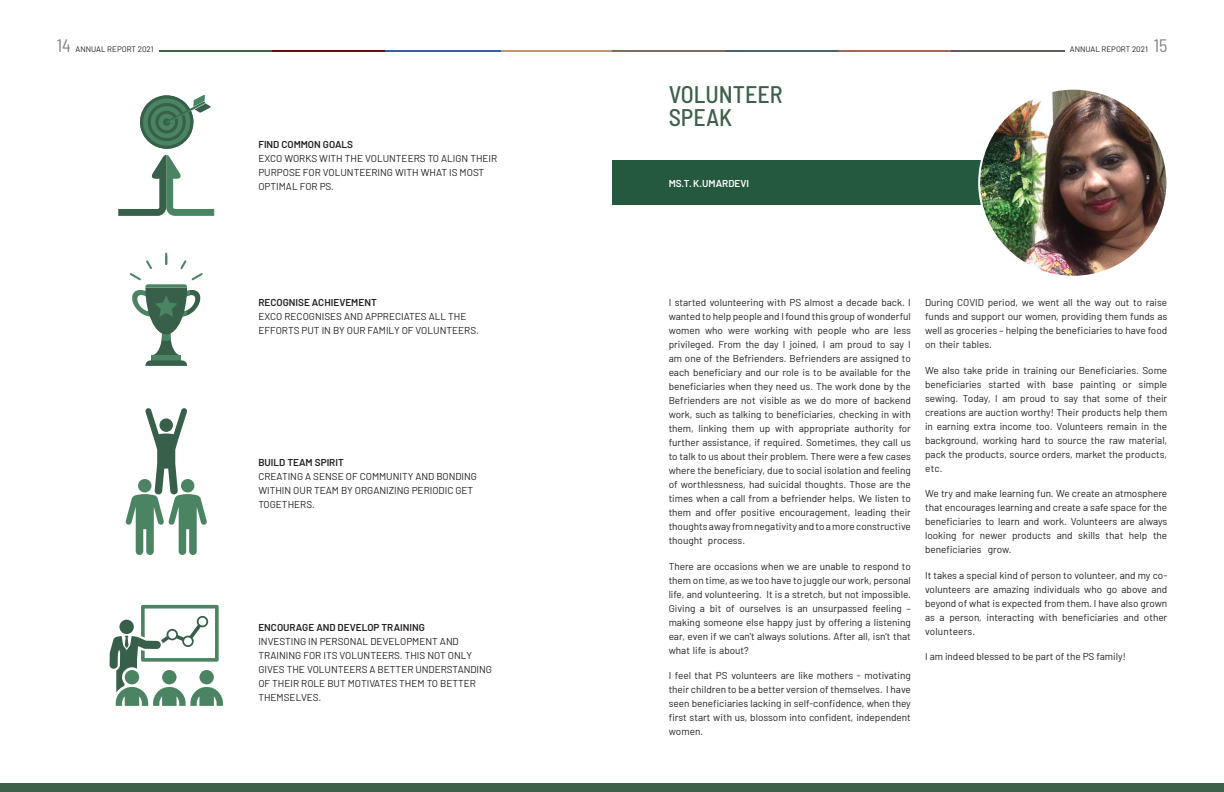
<style>
.page{position:relative;width:1224px;height:792px;background:#fff}
.page>*{position:absolute;margin:0;border:0;box-sizing:border-box;transform-origin:0 0}
.t1{font:500 semi-condensed 24px/23px "Barlow";color:#3d604a}
.t2{font:semi-condensed 18px "Barlow";color:#808285}
.t3{font:10px/14px "Barlow";color:#231f20;text-align:justify}
.t4{font:600 10px "Barlow";color:#231f20}
.t5{font:600 10px "Barlow";color:#fff}
.t6{font:8px "Barlow";color:#231f20}
</style>
<div class="page">
<hr style="left:159px;top:50px;width:113px;height:2px;background:#3d604a">
<hr style="left:272px;top:50px;width:114px;height:2px;background:#6a100e">
<hr style="left:501px;top:50px;width:111px;height:2px;background:#c6956b">
<hr style="left:386px;top:50px;width:115px;height:2px;background:#355f9f">
<hr style="left:612px;top:50px;width:113px;height:2px;background:#816b59">
<hr style="left:725px;top:50px;width:113px;height:2px;background:#4b6274">
<hr style="left:838px;top:50px;width:114px;height:2px;background:#a66759">
<hr style="left:952px;top:50px;width:113px;height:2px;background:#615d59">
<div style="left:612px;top:161px;width:402px;height:44px;background:#25593f"></div>
<svg style="left:125px;top:408px;width:82px;height:147px"></svg>
<svg style="left:118px;top:155px;width:96px;height:61px"></svg>
<svg style="left:140px;top:95px;width:71px;height:54px"></svg>
<svg style="left:130px;top:253px;width:73px;height:113px"></svg>
<svg style="left:110px;top:605px;width:113px;height:101px"></svg>
<img style="left:979px;top:89px;width:188px;height:188px;border-radius:94px">
<div style="left:0;top:783px;width:1224px;height:9px;background:#3d604a"></div>
<h2 class="t2" style="left:57px;top:34px;width:15px">14</h2>
<p class="t6" style="left:76px;top:43px;width:79px">ANNUAL REPORT 2021</p>
<p class="t6" style="left:1070px;top:43px;width:79px">ANNUAL REPORT 2021</p>
<h2 class="t2" style="left:1154px;top:34px;width:15px">15</h2>
<p class="t4" style="left:258px;top:137px;width:96px">FIND COMMON GOALS</p>
<p class="t3" style="left:258px;top:151px;width:240px;text-align:left">EXCO WORKS WITH THE VOLUNTEERS TO ALIGN THEIR<br>PURPOSE FOR VOLUNTEERING WITH WHAT IS MOST<br>OPTIMAL FOR PS.</p>
<p class="t4" style="left:258px;top:296px;width:120px">RECOGNISE ACHIEVEMENT</p>
<p class="t3" style="left:258px;top:309px;width:222px">EXCO RECOGNISES AND APPRECIATES ALL THE<br>EFFORTS PUT IN BY OUR FAMILY OF VOLUNTEERS.</p>
<p class="t4" style="left:258px;top:455px;width:87px">BUILD TEAM SPIRIT</p>
<p class="t3" style="left:258px;top:468px;width:220px;text-align:left">CREATING A SENSE OF COMMUNITY AND BONDING<br>WITHIN OUR TEAM BY ORGANIZING PERIODIC GET<br>TOGETHERS.</p>
<p class="t4" style="left:258px;top:620px;width:168px">ENCOURAGE AND DEVELOP TRAINING</p>
<p class="t3" style="left:258px;top:633px;width:235px;text-align:left">INVESTING IN PERSONAL DEVELOPMENT AND TRAINING FOR ITS VOLUNTEERS. THIS NOT ONLY GIVES THE VOLUNTEERS A BETTER UNDERSTANDING OF THEIR ROLE BUT MOTIVATES THEM TO BETTER THEMSELVES.</p>
<h1 class="t1" style="left:669px;top:83px;width:115px">VOLUNTEER<br>SPEAK</h1>
<p class="t5" style="left:669px;top:176px;width:82px">MS.T. K.UMARDEVI</p>
<p class="t3" style="left:669px;top:295px;width:244px">I started volunteering with PS almost a decade back. I wanted to help people and I found this group of wonderful women who were working with people who are less privileged. From the day I joined, I am proud to say I am one of the Befrienders. Befrienders are assigned to each beneficiary and our role is to be available for the beneficiaries when they need us. The work done by the Befrienders are not visible as we do more of backend work, such as talking to beneficiaries, checking in with them, linking them up with appropriate authority for further assistance, if required. Sometimes, they call us to talk to us about their problem. There were a few cases where the beneficiary, due to social isolation and feeling of worthlessness, had suicidal thoughts. Those are the times when a call from a befriender helps. We listen to them and offer positive encouragement, leading their thoughts away from negativity and to a more constructive thought process.</p>
<p class="t3" style="left:669px;top:558px;width:244px">There are occasions when we are unable to respond to them on time, as we too have to juggle our work, personal life, and volunteering. It is a stretch, but not impossible.<br>Giving a bit of ourselves is an unsurpassed feeling – making someone else happy just by offering a listening ear, even if we can’t always solutions. After all, isn’t that what life is about?</p>
<p class="t3" style="left:669px;top:668px;width:244px">I feel that PS volunteers are like mothers - motivating their children to be a better version of themselves. I have seen beneficiaries lacking in self-confidence, when they first start with us, blossom into confident, independent women.</p>
<p class="t3" style="left:925px;top:295px;width:244px">During COVID period, we went all the way out to raise funds and support our women, providing them funds as well as groceries – helping the beneficiaries to have food on their tables.</p>
<p class="t3" style="left:925px;top:362px;width:244px">We also take pride in training our Beneficiaries. Some beneficiaries started with base painting or simple sewing. Today, I am proud to say that some of their creations are auction worthy! Their products help them in earning extra income too. Volunteers remain in the background, working hard to source the raw material, pack the products, source orders, market the products, etc.</p>
<p class="t3" style="left:925px;top:486px;width:244px">We try and make learning fun. We create an atmosphere that encourages learning and create a safe space for the beneficiaries to learn and work. Volunteers are always looking for newer products and skills that help the beneficiaries grow.</p>
<p class="t3" style="left:925px;top:567px;width:244px">It takes a special kind of person to volunteer, and my co&shy;volunteers are amazing individuals who go above and beyond of what is expected from them. I have also grown as a person, interacting with beneficiaries and other volunteers.</p>
<p class="t3" style="left:925px;top:648px;width:202px">I am indeed blessed to be part of the PS family!</p>
</div>
